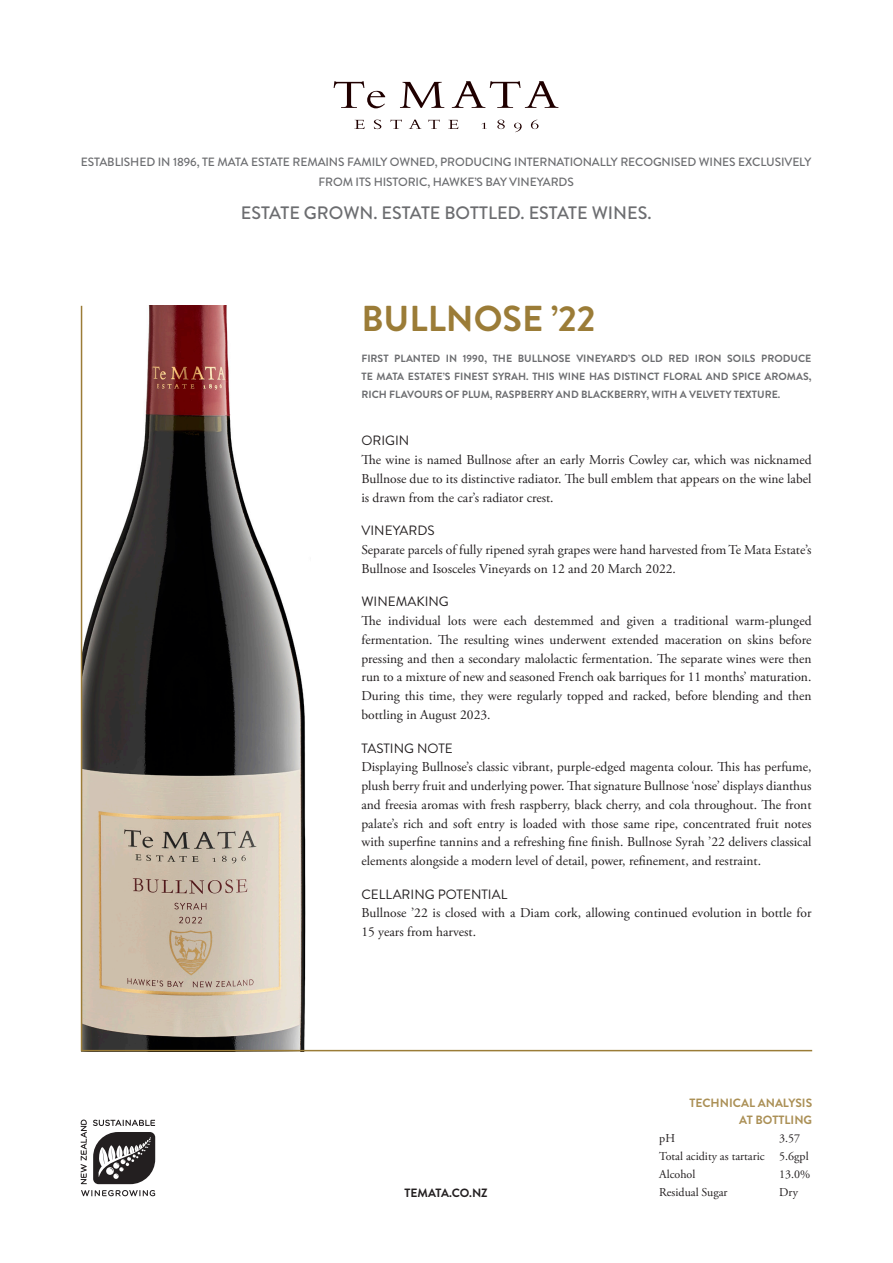
<style>
.page{position:relative;width:893px;height:1263px;background:#fff}
.page>*{position:absolute;margin:0;border:0;box-sizing:border-box;transform-origin:0 0}
.wines_heading{font:700 36px "Brandon Grotesque";color:#9b7c37}
.t1{font:500 18px "Brandon Grotesque";color:#6c6d70}
.bulk{font:13.5px/18.8px "Adobe Garamond Pro";color:#231f20;text-align:justify}
.bulk_headin{font:13.5px "Brandon Grotesque";color:#231f20}
.t2{font:500 12px/19.5px "Brandon Grotesque";letter-spacing:-.01em;color:#6c6d70;text-align:center}
.techo{font:12px "Adobe Garamond Pro";color:#231f20}
.techo_heading_gold{font:700 12px/16.5px "Brandon Grotesque";color:#ab9056;text-align:right}
.t3{font:700 12px "Brandon Grotesque";color:#231f20}
.SUB_HEADING_1{font:700 10.5px/18px "Brandon Grotesque";color:#6c6d70;text-align:justify}
</style>
<div class="page">
<svg style="left:81px;top:1119px;width:74px;height:77px"></svg>
<svg style="left:354px;top:120px;width:11px;height:9px"></svg>
<svg style="left:374px;top:120px;width:7px;height:9px"></svg>
<svg style="left:390px;top:120px;width:12px;height:9px"></svg>
<svg style="left:409px;top:120px;width:12px;height:9px"></svg>
<svg style="left:428px;top:120px;width:12px;height:9px"></svg>
<svg style="left:448px;top:120px;width:10px;height:9px"></svg>
<svg style="left:481px;top:123px;width:6px;height:6px"></svg>
<svg style="left:497px;top:120px;width:8px;height:9px"></svg>
<svg style="left:514px;top:123px;width:8px;height:9px"></svg>
<svg style="left:531px;top:120px;width:7px;height:9px"></svg>
<svg style="left:334px;top:81px;width:51px;height:27px"></svg>
<svg style="left:400px;top:82px;width:44px;height:26px"></svg>
<svg style="left:452px;top:81px;width:106px;height:27px"></svg>
<svg style="left:80px;top:305px;width:733px;height:747px"></svg>
<p class="t2" style="left:81px;top:152px;width:732px">ESTABLISHED IN 1896, TE MATA ESTATE REMAINS FAMILY OWNED, PRODUCING INTERNATIONALLY RECOGNISED WINES EXCLUSIVELY<br>FROM ITS HISTORIC, HAWKE’S BAY VINEYARDS</p>
<p class="t1" style="left:241px;top:200px;width:412px">ESTATE GROWN. ESTATE BOTTLED. ESTATE WINES.</p>
<p class="wines_heading" style="left:361px;top:293px;width:236px">BULLNOSE ’22</p>
<p class="SUB_HEADING_1" style="left:361px;top:350px;width:452px">FIRST PLANTED IN 1990, THE BULLNOSE VINEYARD’S OLD RED IRON SOILS PRODUCE TE MATA ESTATE’S FINEST SYRAH. THIS WINE HAS DISTINCT FLORAL AND SPICE AROMAS, RICH FLAVOURS OF PLUM, RASPBERRY AND BLACKBERRY, WITH A VELVETY TEXTURE.</p>
<p class="bulk_headin" style="left:361px;top:431px;width:49px">ORIGIN</p>
<p class="bulk" style="left:361px;top:451px;width:452px">The wine is named Bullnose after an early Morris Cowley car, which was nicknamed Bullnose due to its distinctive radiator. The bull emblem that appears on the wine label is drawn from the car’s radiator crest.</p>
<p class="bulk_headin" style="left:361px;top:521px;width:75px">VINEYARDS</p>
<p class="bulk" style="left:361px;top:541px;width:451px">Separate parcels of fully ripened syrah grapes were hand harvested from Te Mata Estate’s<br>Bullnose and Isosceles Vineyards on 12 and 20 March 2022.</p>
<p class="bulk_headin" style="left:361px;top:592px;width:89px">WINEMAKING</p>
<p class="bulk" style="left:361px;top:612px;width:452px">The individual lots were each destemmed and given a traditional warm-plunged fermentation. The resulting wines underwent extended maceration on skins before pressing and then a secondary malolactic fermentation. The separate wines were then run to a mixture of new and seasoned French oak barriques for 11 months’ maturation.<br>During this time, they were regularly topped and racked, before blending and then bottling in August 2023.</p>
<p class="bulk_headin" style="left:361px;top:739px;width:93px">TASTING NOTE</p>
<p class="bulk" style="left:361px;top:758px;width:452px">Displaying Bullnose’s classic vibrant, purple-edged magenta colour. This has perfume, plush berry fruit and underlying power. That signature Bullnose ‘nose’ displays dianthus and freesia aromas with fresh raspberry, black cherry, and cola throughout. The front palate’s rich and soft entry is loaded with those same ripe, concentrated fruit notes with superfine tannins and a refreshing fine finish. Bullnose Syrah ’22 delivers classical elements alongside a modern level of detail, power, refinement, and restraint.</p>
<p class="bulk_headin" style="left:361px;top:885px;width:147px">CELLARING POTENTIAL</p>
<p class="bulk" style="left:361px;top:904px;width:452px">Bullnose ’22 is closed with a Diam cork, allowing continued evolution in bottle for<br>15 years from harvest.</p>
<p class="t3" style="left:404px;top:1184px;width:85px">TEMATA.CO.NZ</p>
<p class="techo_heading_gold" style="left:689px;top:1095px;width:124px">TECHNICAL ANALYSIS<br>AT BOTTLING</p>
<p class="techo" style="left:659px;top:1130px;width:17px">pH</p>
<p class="techo" style="left:779px;top:1130px;width:22px">3.57</p>
<p class="techo" style="left:659px;top:1148px;width:151px">Total acidity as tartaric 5.6gpl</p>
<p class="techo" style="left:659px;top:1166px;width:38px">Alcohol</p>
<p class="techo" style="left:779px;top:1166px;width:33px">13.0%</p>
<p class="techo" style="left:659px;top:1184px;width:70px">Residual Sugar</p>
<p class="techo" style="left:779px;top:1184px;width:20px">Dry</p>
</div>
